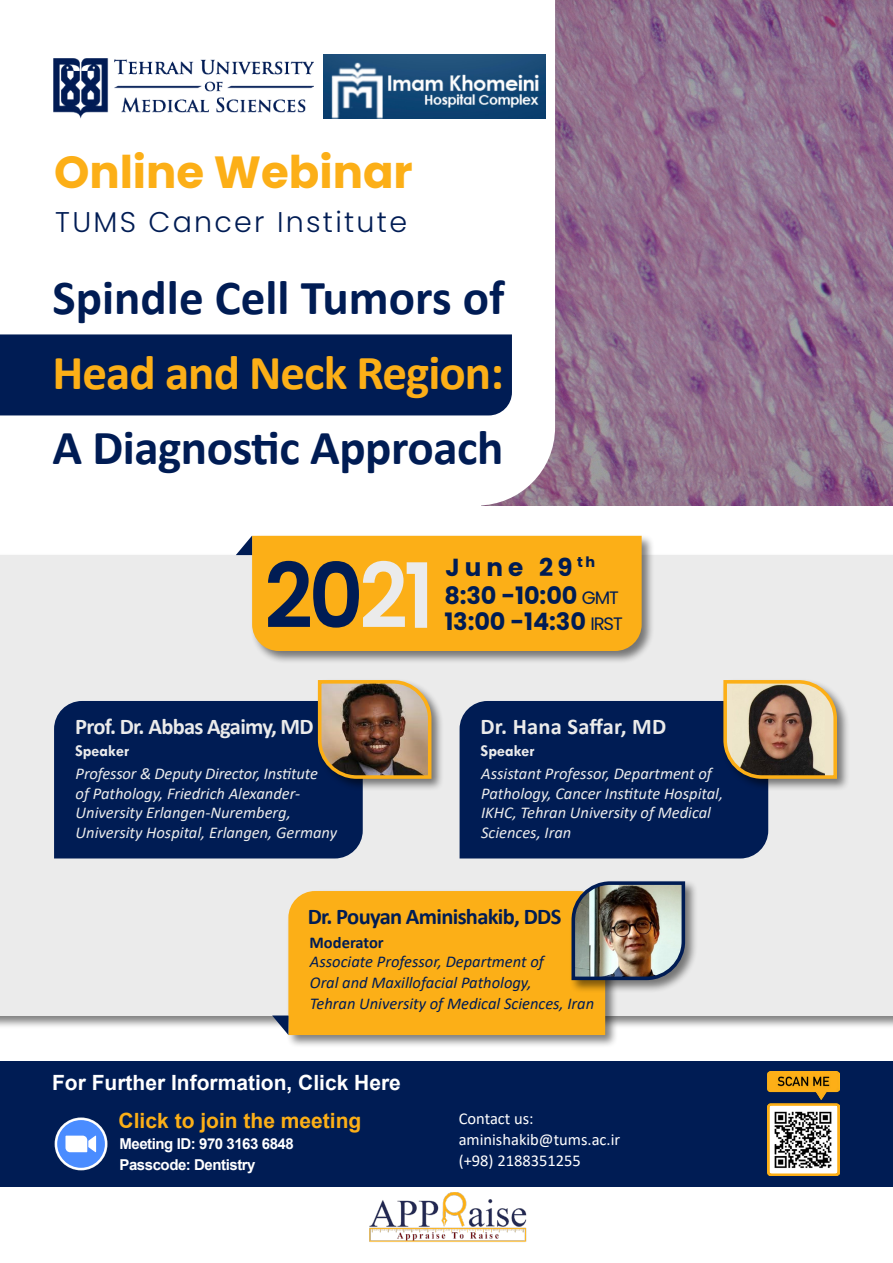
<style>
.page{position:relative;width:893px;height:1263px;background:#fff}
.page>*{position:absolute;margin:0;border:0;box-sizing:border-box;transform-origin:0 0}
.t1{font:600 89.85px "Poppins";color:#001c54;scale:.94 1}
.t2{font:700 49.05px "Calibri";letter-spacing:-.01em;color:#001c54}
.t3{font:700 49.05px "Calibri";letter-spacing:-.02em;color:#fcaf17}
.t4{font:700 45px "Poppins";color:#fcaf17}
.t5{font:300 28.5px "Poppins";letter-spacing:.08em;color:#001c54}
.t6{font:700 24.6px "Poppins";letter-spacing:.21em;color:#001c54}
.t7{font:700 24px "Poppins";letter-spacing:-.005em;color:#001c54}
.t8{font:700 22.5px "Calibri";letter-spacing:-.03em;color:#001c54}
.t9{font:700 22.5px "Calibri";letter-spacing:-.03em;color:#ebebeb}
.t10{font:700 22.5px "Calibri";letter-spacing:.01em;color:#ebebeb}
.t11{font:700 21px "Arial";color:#fff}
.t12{font:700 21px "Arial";color:#fcaf17}
.t13{font:italic 16.5px/19.8px "Calibri";color:#ebebeb}
.t14{font:italic 16.5px/21px "Calibri";color:#001c54}
.t15{font:16.5px/21px "Calibri";color:#fff}
.t16{font:700 16.5px "Tw Cen";color:#ebebeb}
.t17{font:700 16.5px "Calibri";color:#001c54}
.t18{font:700 15px/21px "Arial";letter-spacing:-.03em;color:#fff}
.s1{color:#ebebeb}
.s2{font-weight:400;font-size:18px}
</style>
<div class="page">
<div style="left:0;top:553px;width:893px;height:476px;background:#000;opacity:.5"></div>
<div style="left:0;top:555px;width:893px;height:460px;background:#ebebeb"></div>
<div style="left:286px;top:889px;width:332px;height:159px;background:#000;opacity:.5"></div>
<div style="left:288px;top:891px;width:317px;height:144px;background:#fcaf17"></div>
<div style="left:250px;top:533px;width:405px;height:131px;background:#000;opacity:.5"></div>
<img style="left:481px;top:0;width:412px;height:506px">
<svg style="left:20px;top:0;width:535px;height:505px"></svg>
<div style="left:0;top:334px;width:512px;height:81px;background:#001c54"></div>
<div style="left:54px;top:478px;width:426px;height:33px;background:#fff"></div>
<img style="left:53px;top:58px;width:260px;height:60px">
<div style="left:236px;top:536px;width:406px;height:115px;background:#fcaf17"></div>
<div style="left:569px;top:879px;width:129px;height:114px;background:#000;opacity:.5"></div>
<img style="left:570px;top:879px;width:117px;height:103px">
<svg style="left:272px;top:1015px;width:16px;height:20px"></svg>
<div style="left:460px;top:701px;width:308px;height:157px;background:#001c54"></div>
<div style="left:721px;top:678px;width:129px;height:114px;background:#000;opacity:.5"></div>
<svg style="left:722px;top:678px;width:117px;height:103px;background:#9d886b"></svg>
<div style="left:54px;top:701px;width:309px;height:157px;background:#001c54"></div>
<div style="left:316px;top:678px;width:129px;height:114px;background:#000;opacity:.5"></div>
<img style="left:316px;top:678px;width:117px;height:103px">
<div style="left:0;top:1060px;width:893px;height:126px;background:#001c54"></div>
<img style="left:767px;top:1071px;width:72px;height:104px">
<img style="left:770px;top:1107px;width:66px;height:65px">
<svg style="left:55px;top:1117px;width:53px;height:53px"></svg>
<svg style="left:55px;top:1118px;width:52px;height:52px"></svg>
<div style="left:57px;top:1120px;width:48px;height:48px;background:#4a8cff;border-radius:50%"></div>
<svg style="left:65px;top:1135px;width:31px;height:17px"></svg>
<img style="left:369px;top:1192px;width:158px;height:50px">
<img style="left:324px;top:54px;width:221px;height:64px">
<h3 class="t4" style="left:54px;top:146px;width:360px">Online Webinar</h3>
<h3 class="t5" style="left:55px;top:205px;width:353px">TUMS Cancer Institute</h3>
<h2 class="t2" style="left:53px;top:263px;width:454px">Spindle Cell Tumors of</h2>
<h2 class="t3" style="left:53px;top:338px;width:453px">Head and Neck Region:</h2>
<h2 class="t2" style="left:53px;top:413px;width:453px">A Diagnostic Approach</h2>
<h1 class="t1" style="left:264px;top:544px;width:182px">20<span class="s1">21</span></h1>
<h3 class="t6" style="left:445px;top:553px;width:151px">June 29<sup>th</sup></h3>
<h3 class="t7" style="left:444px;top:582px;width:176px">8:30 -10:00 <span class="s2">GMT</span></h3>
<h3 class="t7" style="left:444px;top:608px;width:180px">13:00 -14:30 <span class="s2">IRST</span></h3>
<h3 class="t9" style="left:75px;top:710px;width:240px">Prof. Dr. Abbas Agaimy, MD</h3>
<p class="t13" style="left:76px;top:763px;width:263px">Professor &amp; Deputy Director, Institute<br>of Pathology, Friedrich Alexander-University Erlangen-Nuremberg, University Hospital, Erlangen, Germany</p>
<p class="t16" style="left:75px;top:741px;width:56px">Speaker</p>
<h3 class="t10" style="left:481px;top:710px;width:187px">Dr. Hana Saffar, MD</h3>
<p class="t13" style="left:481px;top:763px;width:243px">Assistant Professor, Department of<br>Pathology, Cancer Institute Hospital,<br>IKHC, Tehran University of Medical<br>Sciences, Iran</p>
<p class="t16" style="left:480px;top:741px;width:56px">Speaker</p>
<h3 class="t8" style="left:308px;top:901px;width:255px">Dr. Pouyan Aminishakib, DDS</h3>
<p class="t17" style="left:310px;top:931px;width:76px">Moderator</p>
<p class="t14" style="left:310px;top:950px;width:286px">Associate Professor, Department of<br>Oral and Maxillofacial Pathology,<br>Tehran University of Medical Sciences, Iran</p>
<p class="t11" style="left:52px;top:1068px;width:350px">For Further Information, Click Here</p>
<p class="t12" style="left:119px;top:1106px;width:244px">Click to join the meeting</p>
<p class="t18" style="left:119px;top:1133px;width:176px">Meeting ID: 970 3163 6848<br>Passcode: Dentistry</p>
<p class="t15" style="left:459px;top:1108px;width:163px">Contact us: aminishakib@tums.ac.ir (+98) 2188351255</p>
</div>
